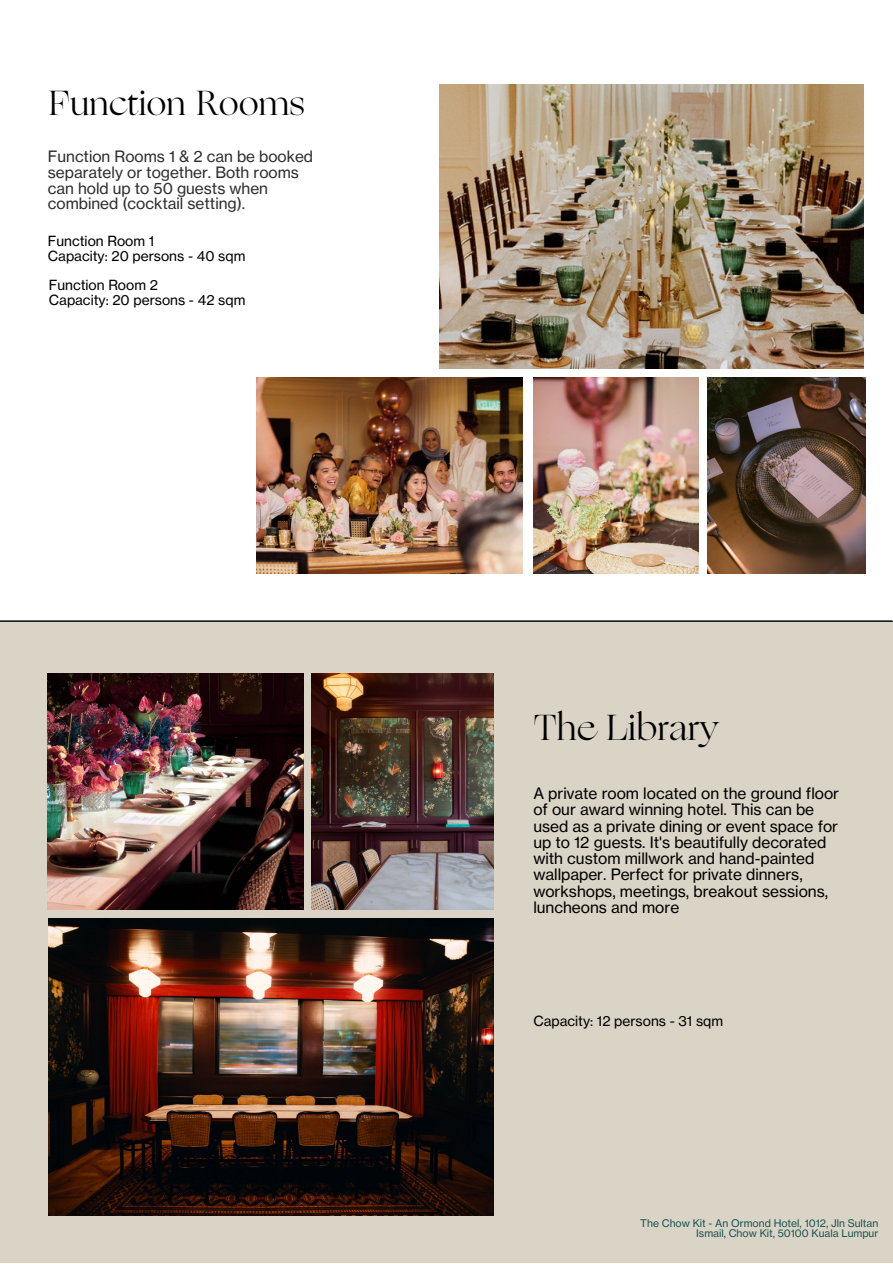
<style>
.page{position:relative;width:893px;height:1264px;background:#fff}
.page>*{position:absolute;margin:0;border:0;box-sizing:border-box;transform-origin:0 0}
.t1{font:35.85px "Ogg";color:#000}
.t2{font:34.35px "Ogg";color:#000}
.t3{font:15.45px/16.2px "N Haas Grotesk TX Pro 55 Rg";color:#000}
.t4{font:15.45px/15.8px "N Haas Grotesk TX Pro 55 Rg";color:#2e2e2e}
.t5{font:13.8px/14.4px "N Haas Grotesk TX Pro 55 Rg";color:#000}
.t6{font:10.35px/10.4px "N Haas Grotesk TX Pro 55 Rg";color:#1b5452;text-align:right}
</style>
<div class="page">
<div style="left:0;top:621px;width:892px;height:641px;background:#dad4c6"></div>
<img style="left:48px;top:673px;width:255px;height:237px">
<img style="left:439px;top:84px;width:424px;height:285px">
<img style="left:256px;top:378px;width:266px;height:195px">
<img style="left:533px;top:378px;width:165px;height:195px">
<img style="left:707px;top:378px;width:158px;height:195px">
<img style="left:311px;top:673px;width:182px;height:236px">
<img style="left:49px;top:918px;width:444px;height:297px">
<hr style="left:0;top:620px;width:892px;height:1px;background:#000">
<h2 class="t2" style="left:49px;top:90px;width:257px">Function Rooms</h2>
<p class="t4" style="left:48px;top:149px;width:267px">Function Rooms 1 &amp; 2 can be booked separately or together. Both rooms can hold up to 50 guests when combined (cocktail setting).</p>
<p class="t5" style="left:48px;top:234px;width:199px">Function Room 1<br>Capacity: 20 persons - 40 sqm</p>
<p class="t5" style="left:49px;top:278px;width:198px">Function Room 2<br>Capacity: 20 persons - 42 sqm</p>
<h1 class="t1" style="left:533px;top:713px;width:187px">The Library</h1>
<p class="t3" style="left:533px;top:785px;width:307px">A private room located on the ground floor of our award winning hotel. This can be used as a private dining or event space for up to 12 guests. It's beautifully decorated with custom millwork and hand-painted wallpaper. Perfect for private dinners, workshops, meetings, breakout sessions, luncheons and more</p>
<p class="t5" style="left:533px;top:1013px;width:191px">Capacity: 12 persons - 31 sqm</p>
<p class="t6" style="left:640px;top:1217px;width:240px">The Chow Kit - An Ormond Hotel, 1012, Jln Sultan<br>Ismail, Chow Kit, 50100 Kuala Lumpur</p>
</div>
